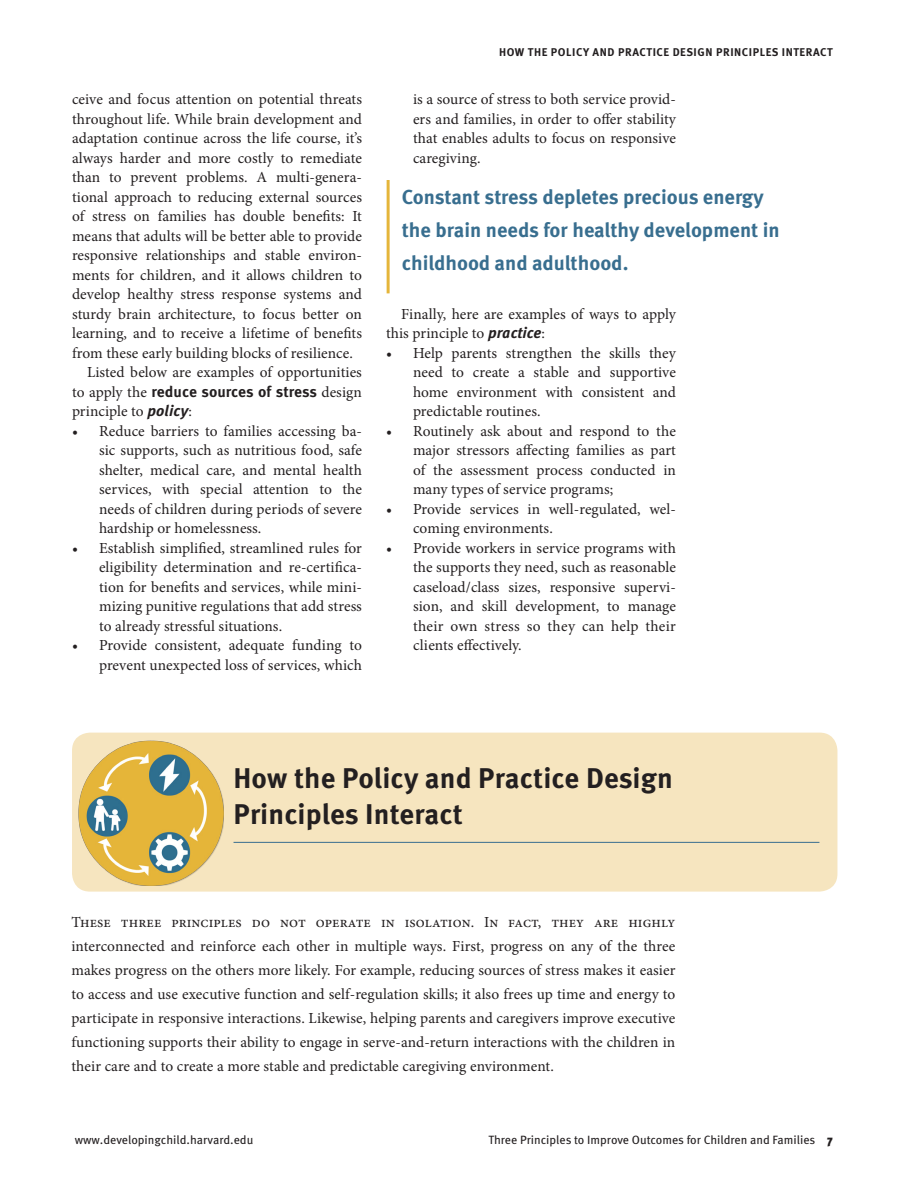
<style>
.page{position:relative;width:905px;height:1188px;background:#fff}
.page>*{position:absolute;margin:0;border:0;box-sizing:border-box;transform-origin:0 0}
.subhed_1{font:700 28.5px/36px "Meta OT";letter-spacing:.005em;color:#231f20}
.pullquote_left{font:700 20.25px/33px "Meta OT";color:#386e8f}
.intro_text_no_indent{font:15.3px/19.5px "Minion Pro";letter-spacing:.005em;color:#231f20;text-align:justify}
.sidebar1_text{font:12px "Meta OT";color:#231f20}
.header_right{font:700 11.25px "Meta OT";letter-spacing:.05em;color:#231f20}
.s1{font-family:"Meta OT";font-weight:700}
.s2{font-family:"Meta OT";font-weight:700;font-style:italic}
.s3{font-weight:900}
</style>
<div class="page">
<div style="left:72px;top:733px;width:765px;height:159px;background:#f6e5bf;border-radius:18px"></div>
<hr style="left:233px;top:842px;width:586px;height:1px;background:#386e8f">
<img style="left:78px;top:741px;width:146px;height:145px">
<hr style="left:386px;top:180px;width:3px;height:113px;background:#e5b53a">
<p class="intro_text_no_indent" style="left:72px;top:90px;width:291px">ceive and focus attention on potential threats throughout life. While brain development and adaptation continue across the life course, it’s always harder and more costly to remediate than to prevent problems. A multi-genera&shy;tional approach to reducing external sources of stress on families has double benefits: It means that adults will be better able to provide responsive relationships and stable environ&shy;ments for children, and it allows children to develop healthy stress response systems and sturdy brain architecture, to focus better on learning, and to receive a lifetime of benefits from these early building blocks of resilience.</p>
<p class="intro_text_no_indent" style="left:72px;top:363px;width:291px;text-indent:15px">Listed below are examples of opportunities to apply the <span class="s1">reduce sources of stress</span> design principle to <span class="s2">policy</span>:</p>
<p class="intro_text_no_indent" style="left:99px;top:421px;width:264px;text-indent:-27px">• Reduce barriers to families accessing ba&shy;sic supports, such as nutritious food, safe shelter, medical care, and mental health services, with special attention to the needs of children during periods of severe hardship or homelessness.</p>
<p class="intro_text_no_indent" style="left:99px;top:538px;width:264px;text-indent:-27px">• Establish simplified, streamlined rules for eligibility determination and re-certifica&shy;tion for benefits and services, while mini&shy;mizing punitive regulations that add stress to already stressful situations.</p>
<p class="intro_text_no_indent" style="left:72px;top:636px;width:291px;text-align:right">• Provide consistent, adequate funding to prevent unexpected loss of services, which</p>
<p class="header_right" style="left:499px;top:45px;width:335px">HOW THE POLICY AND PRACTICE DESIGN PRINCIPLES INTERACT</p>
<p class="intro_text_no_indent" style="left:413px;top:90px;width:265px">is a source of stress to both service provid&shy;ers and families, in order to offer stability that enables adults to focus on responsive caregiving.</p>
<p class="pullquote_left" style="left:402px;top:181px;width:379px">Constant stress depletes precious energy the brain needs for healthy development in childhood and adulthood.</p>
<p class="intro_text_no_indent" style="left:386px;top:304px;width:292px;text-indent:15px">Finally, here are examples of ways to apply this principle to <span class="s2">practice</span>:</p>
<p class="intro_text_no_indent" style="left:413px;top:343px;width:265px;text-indent:-27px">• Help parents strengthen the skills they need to create a stable and supportive home environment with consistent and predictable routines.</p>
<p class="intro_text_no_indent" style="left:413px;top:421px;width:264px;text-indent:-27px">• Routinely ask about and respond to the major stressors affecting families as part of the assessment process conducted in many types of service programs;</p>
<p class="intro_text_no_indent" style="left:413px;top:499px;width:264px;text-indent:-27px">• Provide services in well-regulated, wel&shy;coming environments.</p>
<p class="intro_text_no_indent" style="left:413px;top:538px;width:264px;text-indent:-27px">• Provide workers in service programs with the supports they need, such as reasonable caseload/class sizes, responsive supervi&shy;sion, and skill development, to manage their own stress so they can help their clients effectively.</p>
<p class="subhed_1" style="left:233px;top:760px;width:441px">How the Policy and Practice Design<br>Principles Interact</p>
<p class="intro_text_no_indent" style="left:71px;top:910px;width:605px;line-height:24px">These three principles do not operate in isolation. In fact, they are highly interconnected and reinforce each other in multiple ways. First, progress on any of the three makes progress on the others more likely. For example, reducing sources of stress makes it easier to access and use executive function and self-regulation skills; it also frees up time and energy to participate in responsive interactions. Likewise, helping parents and caregivers improve executive functioning supports their ability to engage in serve-and-return interactions with the children in their care and to create a more stable and predictable caregiving environment.</p>
<p class="sidebar1_text" style="left:75px;top:1132px;width:180px">www.developingchild.harvard.edu</p>
<p class="sidebar1_text" style="left:488px;top:1132px;width:346px">Three Principles to Improve Outcomes for Children and Families <span class="s3">7</span></p>
</div>
